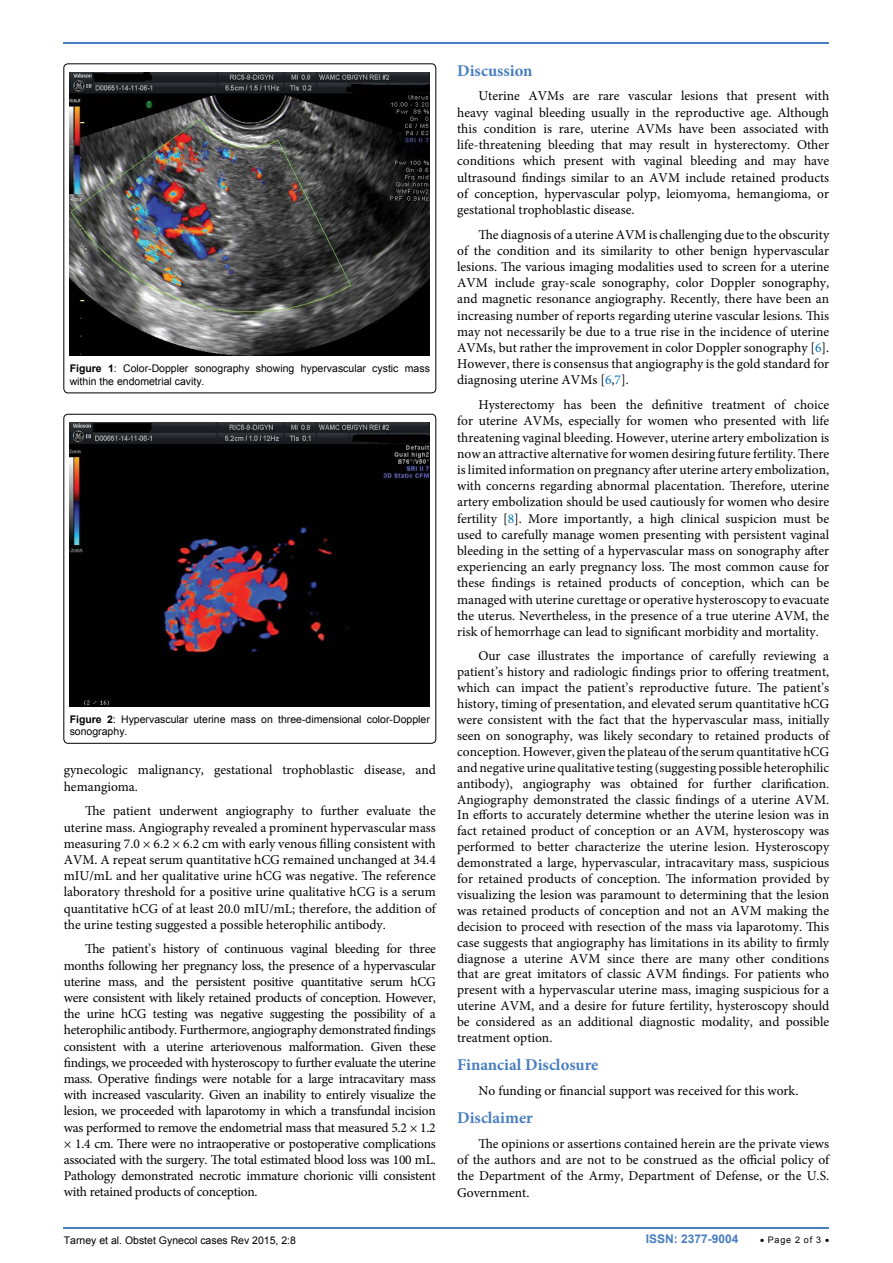
<style>
.page{position:relative;width:893px;height:1263px;background:#fff}
.page>*{position:absolute;margin:0;border:0;box-sizing:border-box;transform-origin:0 0}
.t1{font:700 16.5px "Minion Pro";color:#487ec0}
.t2{font:13.5px/16.2px "Minion Pro";color:#000;text-align:justify}
.t3{font:700 12px "Arial";color:#487ec0}
.t4{font:10.5px/12.6px "Arial";color:#000}
.t5{font:9px "Arial";letter-spacing:.08em;color:#000}
.s1{font-weight:700}
.s2{color:#0072bc}
</style>
<div class="page">
<hr style="left:64px;top:1227px;width:765px;height:2px;background:#487ec0">
<hr style="left:64px;top:42px;width:765px;height:2px;background:#487ec0">
<div style="left:64px;top:64px;width:372px;height:329px;border:1px solid #000;border-radius:4px"></div>
<img style="left:70px;top:72px;width:360px;height:284px">
<div style="left:64px;top:414px;width:372px;height:329px;border:1px solid #000;border-radius:4px"></div>
<img style="left:70px;top:422px;width:360px;height:284px">
<p class="t4" style="left:70px;top:362px;width:362px"><span class="s1">Figure 1</span>: Color-Doppler sonography showing hypervascular cystic mass within the endometrial cavity.</p>
<p class="t4" style="left:70px;top:713px;width:362px"><span class="s1">Figure 2</span>: Hypervascular uterine mass on three-dimensional color-Doppler sonography.</p>
<p class="t2" style="left:64px;top:762px;width:374px">gynecologic malignancy, gestational trophoblastic disease, and hemangioma.</p>
<p class="t2" style="left:64px;top:803px;width:374px;text-indent:21px">The patient underwent angiography to further evaluate the uterine mass. Angiography revealed a prominent hypervascular mass measuring 7.0 × 6.2 × 6.2 cm with early venous filling consistent with AVM. A repeat serum quantitative hCG remained unchanged at 34.4 mIU/mL and her qualitative urine hCG was negative. The reference laboratory threshold for a positive urine qualitative hCG is a serum quantitative hCG of at least 20.0 mIU/mL; therefore, the addition of the urine testing suggested a possible heterophilic antibody.</p>
<p class="t2" style="left:64px;top:941px;width:374px;text-indent:21px">The patient’s history of continuous vaginal bleeding for three months following her pregnancy loss, the presence of a hypervascular uterine mass, and the persistent positive quantitative serum hCG were consistent with likely retained products of conception. However, the urine hCG testing was negative suggesting the possibility of a heterophilic antibody. Furthermore, angiography demonstrated findings consistent with a uterine arteriovenous malformation. Given these findings, we proceeded with hysteroscopy to further evaluate the uterine mass. Operative findings were notable for a large intracavitary mass with increased vascularity. Given an inability to entirely visualize the lesion, we proceeded with laparotomy in which a transfundal incision was performed to remove the endometrial mass that measured 5.2 × 1.2 × 1.4 cm. There were no intraoperative or postoperative complications associated with the surgery. The total estimated blood loss was 100 mL.<br>Pathology demonstrated necrotic immature chorionic villi consistent with retained products of conception.</p>
<p class="t1" style="left:457px;top:59px;width:77px">Discussion</p>
<p class="t2" style="left:457px;top:88px;width:374px;text-indent:21px">Uterine AVMs are rare vascular lesions that present with heavy vaginal bleeding usually in the reproductive age. Although this condition is rare, uterine AVMs have been associated with life-threatening bleeding that may result in hysterectomy. Other conditions which present with vaginal bleeding and may have ultrasound findings similar to an AVM include retained products of conception, hypervascular polyp, leiomyoma, hemangioma, or gestational trophoblastic disease.</p>
<p class="t2" style="left:457px;top:226px;width:374px;text-indent:21px">The diagnosis of a uterine AVM is challenging due to the obscurity of the condition and its similarity to other benign hypervascular lesions. The various imaging modalities used to screen for a uterine AVM include gray-scale sonography, color Doppler sonography, and magnetic resonance angiography. Recently, there have been an increasing number of reports regarding uterine vascular lesions. This may not necessarily be due to a true rise in the incidence of uterine AVMs, but rather the improvement in color Doppler sonography [<span class="s2">6</span>].<br>However, there is consensus that angiography is the gold standard for diagnosing uterine AVMs [<span class="s2">6</span>,<span class="s2">7</span>].</p>
<p class="t2" style="left:457px;top:397px;width:374px;text-indent:21px">Hysterectomy has been the definitive treatment of choice for uterine AVMs, especially for women who presented with life threatening vaginal bleeding. However, uterine artery embolization is now an attractive alternative for women desiring future fertility. There is limited information on pregnancy after uterine artery embolization, with concerns regarding abnormal placentation. Therefore, uterine artery embolization should be used cautiously for women who desire fertility [<span class="s2">8</span>]. More importantly, a high clinical suspicion must be used to carefully manage women presenting with persistent vaginal bleeding in the setting of a hypervascular mass on sonography after experiencing an early pregnancy loss. The most common cause for these findings is retained products of conception, which can be managed with uterine curettage or operative hysteroscopy to evacuate the uterus. Nevertheless, in the presence of a true uterine AVM, the risk of hemorrhage can lead to significant morbidity and mortality.</p>
<p class="t2" style="left:457px;top:648px;width:374px;text-indent:21px">Our case illustrates the importance of carefully reviewing a patient’s history and radiologic findings prior to offering treatment, which can impact the patient’s reproductive future. The patient’s history, timing of presentation, and elevated serum quantitative hCG were consistent with the fact that the hypervascular mass, initially seen on sonography, was likely secondary to retained products of conception. However, given the plateau of the serum quantitative hCG and negative urine qualitative testing (suggesting possible heterophilic antibody), angiography was obtained for further clarification.<br>Angiography demonstrated the classic findings of a uterine AVM.<br>In efforts to accurately determine whether the uterine lesion was in fact retained product of conception or an AVM, hysteroscopy was performed to better characterize the uterine lesion. Hysteroscopy demonstrated a large, hypervascular, intracavitary mass, suspicious for retained products of conception. The information provided by visualizing the lesion was paramount to determining that the lesion was retained products of conception and not an AVM making the decision to proceed with resection of the mass via laparotomy. This case suggests that angiography has limitations in its ability to firmly diagnose a uterine AVM since there are many other conditions that are great imitators of classic AVM findings. For patients who present with a hypervascular uterine mass, imaging suspicious for a uterine AVM, and a desire for future fertility, hysteroscopy should be considered as an additional diagnostic modality, and possible treatment option.</p>
<p class="t1" style="left:457px;top:1053px;width:143px">Financial Disclosure</p>
<p class="t2" style="left:478px;top:1083px;width:322px">No funding or financial support was received for this work.</p>
<p class="t1" style="left:457px;top:1106px;width:77px">Disclaimer</p>
<p class="t2" style="left:457px;top:1136px;width:374px;text-indent:21px">The opinions or assertions contained herein are the private views of the authors and are not to be construed as the official policy of the Department of the Army, Department of Defense, or the U.S.<br>Government.</p>
<p class="t4" style="left:64px;top:1234px;width:234px">Tarney et al. Obstet Gynecol cases Rev 2015, 2:8</p>
<p class="t3" style="left:646px;top:1230px;width:94px">ISSN: 2377-9004</p>
<p class="t5" style="left:760px;top:1234px;width:71px">• Page 2 of 3 •</p>
</div>
